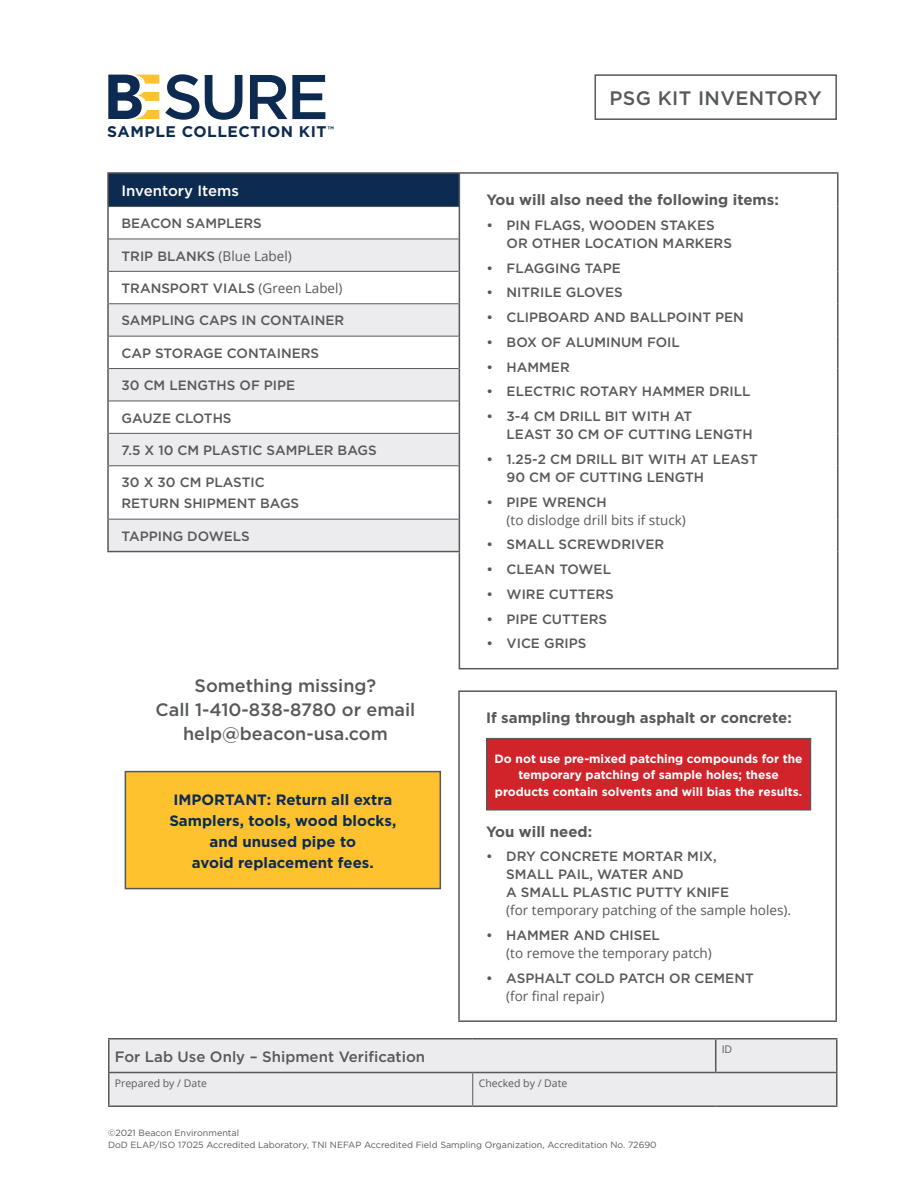
<style>
.page{position:relative;width:918px;height:1188px;background:#fff}
.page>*{position:absolute;margin:0;border:0;box-sizing:border-box;transform-origin:0 0}
.t1{font:500 19.5px "Gotham";letter-spacing:.02em;color:#57585a}
.t2{font:500 18px/24px "Gotham";color:#57585a;text-align:center}
.t3{font:700 15.45px "Gotham";letter-spacing:.035em;color:#0d2b51}
.t4{font:700 15px/21px "Gotham";color:#0d2b51;text-align:center}
.t5{font:700 15px "Gotham";color:#57585a}
.t6{font:500 15px "Gotham";color:#57585a}
.t7{font:500 15px "Gotham";color:#fff}
.t8{font:500 13.5px/18px "Gotham";color:#57585a}
.t9{font:13.5px "Open Sans";color:#57585a}
.t10{font:700 12px/16.5px "Gotham";color:#fff;text-align:center}
.t11{font:10.5px "Open Sans";color:#57585a}
.t12{font:9px/12px "Gotham";color:#57585a}
.s1{font-family:"Gotham";font-weight:500}
.s2{font-family:"Open Sans";font-weight:400}
</style>
<div class="page">
<div style="left:108px;top:173px;width:351px;height:34px;background:#0d2b51"></div>
<div style="left:109px;top:240px;width:350px;height:31px;background:#ececee"></div>
<svg style="left:108px;top:272px;width:351px;height:397px"></svg>
<hr style="left:109px;top:239px;width:350px;height:1px;background:#57585a">
<hr style="left:109px;top:519px;width:350px;height:1px;background:#57585a">
<hr style="left:109px;top:303px;width:350px;height:1px;background:#57585a">
<hr style="left:109px;top:368px;width:350px;height:1px;background:#57585a">
<hr style="left:109px;top:433px;width:350px;height:1px;background:#57585a">
<hr style="left:109px;top:336px;width:350px;height:1px;background:#57585a">
<hr style="left:109px;top:401px;width:350px;height:1px;background:#57585a">
<hr style="left:109px;top:465px;width:350px;height:1px;background:#57585a">
<hr style="left:109px;top:271px;width:350px;height:1px;background:#57585a">
<hr style="left:109px;top:206px;width:350px;height:1px;background:#57585a">
<hr style="left:459px;top:174px;width:1px;height:33px;background:#57585a">
<hr style="left:459px;top:207px;width:1px;height:32px;background:#57585a">
<hr style="left:459px;top:239px;width:1px;height:32px;background:#57585a">
<hr style="left:459px;top:271px;width:1px;height:33px;background:#57585a">
<hr style="left:459px;top:304px;width:1px;height:32px;background:#57585a">
<hr style="left:459px;top:336px;width:1px;height:33px;background:#57585a">
<hr style="left:459px;top:369px;width:1px;height:32px;background:#57585a">
<hr style="left:459px;top:401px;width:1px;height:32px;background:#57585a">
<hr style="left:459px;top:433px;width:1px;height:33px;background:#57585a">
<hr style="left:459px;top:466px;width:1px;height:53px;background:#57585a">
<hr style="left:459px;top:519px;width:1px;height:32px;background:#57585a">
<hr style="left:459px;top:552px;width:1px;height:116px;background:#57585a">
<hr style="left:107px;top:172px;width:352px;height:2px;background:#57585a">
<hr style="left:459px;top:172px;width:380px;height:2px;background:#57585a">
<hr style="left:837px;top:174px;width:2px;height:33px;background:#57585a">
<hr style="left:837px;top:207px;width:2px;height:32px;background:#57585a">
<hr style="left:837px;top:239px;width:2px;height:32px;background:#57585a">
<hr style="left:837px;top:271px;width:2px;height:33px;background:#57585a">
<hr style="left:837px;top:304px;width:2px;height:32px;background:#57585a">
<hr style="left:837px;top:336px;width:2px;height:33px;background:#57585a">
<hr style="left:837px;top:369px;width:2px;height:32px;background:#57585a">
<hr style="left:837px;top:401px;width:2px;height:32px;background:#57585a">
<hr style="left:837px;top:433px;width:2px;height:33px;background:#57585a">
<hr style="left:837px;top:466px;width:2px;height:53px;background:#57585a">
<hr style="left:837px;top:519px;width:2px;height:33px;background:#57585a">
<hr style="left:837px;top:552px;width:2px;height:116px;background:#57585a">
<hr style="left:107px;top:551px;width:353px;height:1px;background:#57585a">
<hr style="left:459px;top:668px;width:380px;height:1px;background:#57585a">
<hr style="left:107px;top:174px;width:2px;height:33px;background:#57585a">
<hr style="left:107px;top:207px;width:2px;height:32px;background:#57585a">
<hr style="left:107px;top:239px;width:2px;height:32px;background:#57585a">
<hr style="left:107px;top:271px;width:2px;height:33px;background:#57585a">
<hr style="left:107px;top:304px;width:2px;height:32px;background:#57585a">
<hr style="left:107px;top:336px;width:2px;height:33px;background:#57585a">
<hr style="left:107px;top:369px;width:2px;height:32px;background:#57585a">
<hr style="left:107px;top:401px;width:2px;height:32px;background:#57585a">
<hr style="left:107px;top:433px;width:2px;height:33px;background:#57585a">
<hr style="left:107px;top:466px;width:2px;height:53px;background:#57585a">
<hr style="left:107px;top:519px;width:2px;height:32px;background:#57585a">
<hr style="left:458px;top:690px;width:379px;height:2px;background:#57585a">
<hr style="left:458px;top:692px;width:2px;height:328px;background:#57585a">
<hr style="left:836px;top:692px;width:1px;height:328px;background:#57585a">
<hr style="left:458px;top:1020px;width:379px;height:2px;background:#57585a">
<div style="left:487px;top:739px;width:323px;height:71px;background:#d1232a"></div>
<div style="left:486px;top:738px;width:325px;height:73px;border:2px solid #57585a"></div>
<div style="left:595px;top:74px;width:242px;height:46px;border:2px solid #57585a"></div>
<div style="left:110px;top:1039px;width:726px;height:66px;background:#ececee"></div>
<hr style="left:472px;top:1073px;width:1px;height:32px;background:#57585a">
<hr style="left:108px;top:1038px;width:365px;height:1px;background:#57585a">
<hr style="left:108px;top:1039px;width:2px;height:33px;background:#57585a">
<hr style="left:473px;top:1038px;width:243px;height:1px;background:#57585a">
<hr style="left:716px;top:1038px;width:122px;height:1px;background:#57585a">
<hr style="left:715px;top:1039px;width:1px;height:33px;background:#57585a">
<hr style="left:836px;top:1039px;width:2px;height:33px;background:#57585a">
<hr style="left:108px;top:1072px;width:365px;height:1px;background:#57585a">
<hr style="left:108px;top:1073px;width:2px;height:32px;background:#57585a">
<hr style="left:473px;top:1072px;width:243px;height:1px;background:#57585a">
<hr style="left:716px;top:1072px;width:122px;height:1px;background:#57585a">
<hr style="left:836px;top:1073px;width:2px;height:32px;background:#57585a">
<hr style="left:108px;top:1105px;width:365px;height:2px;background:#57585a">
<hr style="left:473px;top:1105px;width:243px;height:2px;background:#57585a">
<hr style="left:716px;top:1105px;width:122px;height:2px;background:#57585a">
<svg style="left:108px;top:75px;width:51px;height:44px"></svg>
<svg style="left:165px;top:74px;width:160px;height:46px"></svg>
<div style="left:125px;top:772px;width:315px;height:117px;background:#fec22e"></div>
<div style="left:125px;top:771px;width:316px;height:118px;border:2px solid #57585a"></div>
<p class="t3" style="left:107px;top:125px;width:228px">SAMPLE COLLECTION KIT<sup>™</sup></p>
<p class="t7" style="left:122px;top:184px;width:119px">Inventory Items</p>
<p class="t8" style="left:122px;top:215px;width:142px">BEACON SAMPLERS</p>
<p class="t9" style="left:122px;top:250px;width:172px"><span class="s1">TRIP BLANKS</span> (Blue Label)</p>
<p class="t8" style="left:122px;top:280px;width:223px">TRANSPORT VIALS <span class="s2">(Green Label)</span></p>
<p class="t8" style="left:122px;top:312px;width:224px">SAMPLING CAPS IN CONTAINER</p>
<p class="t8" style="left:122px;top:345px;width:199px">CAP STORAGE CONTAINERS</p>
<p class="t8" style="left:122px;top:377px;width:175px">30 CM LENGTHS OF PIPE</p>
<p class="t8" style="left:122px;top:409px;width:112px">GAUZE CLOTHS</p>
<p class="t8" style="left:122px;top:442px;width:257px">7.5 X 10 CM PLASTIC SAMPLER BAGS</p>
<p class="t8" style="left:122px;top:473px;width:179px;line-height:21px">30 X 30 CM PLASTIC<br>RETURN SHIPMENT BAGS</p>
<p class="t8" style="left:122px;top:528px;width:130px">TAPPING DOWELS</p>
<h2 class="t2" style="left:156px;top:674px;width:261px">Something missing?<br>Call 1-410-838-8780 or email help@beacon-usa.com</h2>
<p class="t4" style="left:169px;top:790px;width:228px">IMPORTANT: Return all extra<br>Samplers, tools, wood blocks, and unused pipe to<br>avoid replacement fees.</p>
<p class="t6" style="left:115px;top:1050px;width:312px">For Lab Use Only – Shipment Verification</p>
<h1 class="t1" style="left:610px;top:89px;width:214px">PSG KIT INVENTORY</h1>
<p class="t5" style="left:486px;top:193px;width:294px">You will also need the following items:</p>
<p class="t8" style="left:507px;top:217px;width:227px;text-indent:-20px">• PIN FLAGS, WOODEN STAKES<br>OR OTHER LOCATION MARKERS</p>
<p class="t8" style="left:486px;top:260px;width:136px">• FLAGGING TAPE</p>
<p class="t8" style="left:486px;top:284px;width:138px">• NITRILE GLOVES</p>
<p class="t8" style="left:486px;top:309px;width:259px">• CLIPBOARD AND BALLPOINT PEN</p>
<p class="t8" style="left:486px;top:334px;width:195px">• BOX OF ALUMINUM FOIL</p>
<p class="t8" style="left:486px;top:359px;width:85px">• HAMMER</p>
<p class="t8" style="left:486px;top:383px;width:266px">• ELECTRIC ROTARY HAMMER DRILL</p>
<p class="t8" style="left:507px;top:408px;width:248px;text-indent:-20px">• 3-4 CM DRILL BIT WITH AT<br>LEAST 30 CM OF CUTTING LENGTH</p>
<p class="t8" style="left:507px;top:451px;width:253px;text-indent:-20px">• 1.25-2 CM DRILL BIT WITH AT LEAST<br>90 CM OF CUTTING LENGTH</p>
<p class="t8" style="left:486px;top:494px;width:122px">• PIPE WRENCH</p>
<p class="t9" style="left:507px;top:514px;width:181px">(to dislodge drill bits if stuck)</p>
<p class="t8" style="left:486px;top:536px;width:180px">• SMALL SCREWDRIVER</p>
<p class="t8" style="left:486px;top:561px;width:126px">• CLEAN TOWEL</p>
<p class="t8" style="left:486px;top:586px;width:129px">• WIRE CUTTERS</p>
<p class="t8" style="left:486px;top:611px;width:122px">• PIPE CUTTERS</p>
<p class="t8" style="left:486px;top:635px;width:101px">• VICE GRIPS</p>
<p class="t5" style="left:486px;top:711px;width:307px">If sampling through asphalt or concrete:</p>
<p class="t10" style="left:495px;top:751px;width:309px">Do not use pre-mixed patching compounds for the temporary patching of sample holes; these products contain solvents and will bias the results.</p>
<p class="t5" style="left:486px;top:825px;width:108px">You will need:</p>
<p class="t8" style="left:506px;top:848px;width:224px;text-indent:-20px">• DRY CONCRETE MORTAR MIX,<br>SMALL PAIL, WATER AND<br>A SMALL PLASTIC PUTTY KNIFE</p>
<p class="t9" style="left:506px;top:905px;width:286px">(for temporary patching of the sample holes).</p>
<p class="t8" style="left:486px;top:927px;width:175px">• HAMMER AND CHISEL</p>
<p class="t9" style="left:506px;top:948px;width:207px">(to remove the temporary patch)</p>
<p class="t8" style="left:486px;top:970px;width:269px">• ASPHALT COLD PATCH OR CEMENT</p>
<p class="t9" style="left:506px;top:987px;width:100px">(for final repair)</p>
<p class="t11" style="left:722px;top:1045px;width:12px">ID</p>
<p class="t11" style="left:115px;top:1079px;width:94px">Prepared by / Date</p>
<p class="t11" style="left:479px;top:1079px;width:90px">Checked by / Date</p>
<p class="t12" style="left:108px;top:1127px;width:550px">©2021 Beacon Environmental<br>DoD ELAP/ISO 17025 Accredited Laboratory, TNI NEFAP Accredited Field Sampling Organization, Accreditation No. 72690</p>
</div>
